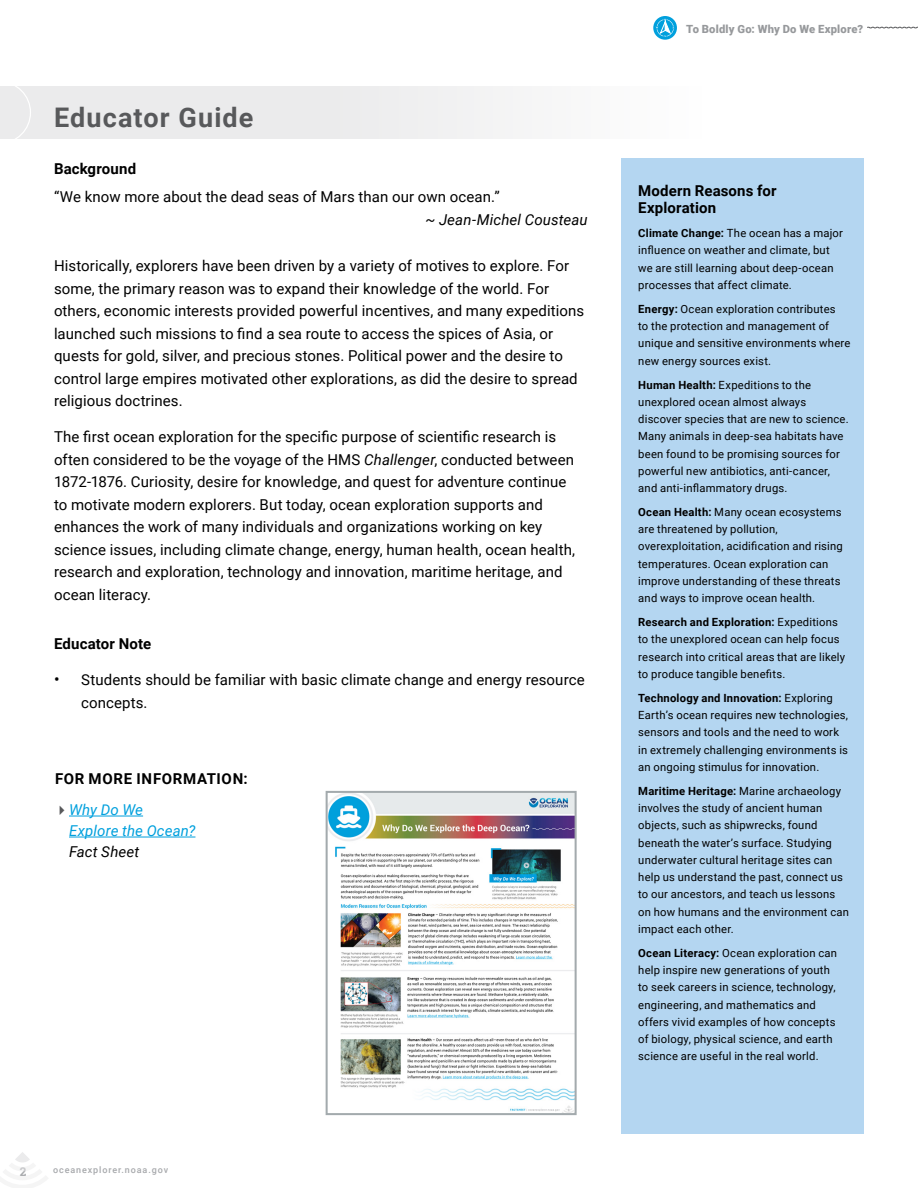
<style>
.page{position:relative;width:918px;height:1188px;background:#fff}
.page>*{position:absolute;margin:0;border:0;box-sizing:border-box;transform-origin:0 0}
.t1{font:700 27px "Roboto";letter-spacing:.04em;color:#58595b}
.t2{font:15px/22.5px "Roboto";letter-spacing:.005em;color:#000}
.t3{font:700 15px/17.2px "Roboto";letter-spacing:.01em;color:#000}
.t4{font:italic 15px/21px "Roboto";letter-spacing:.005em;color:#00a0dd}
.t5{font:italic 15px "Roboto";letter-spacing:.01em;color:#000}
.t6{font:700 15px "Roboto";letter-spacing:.05em;color:#000}
.t7{font:700 12px "Roboto Slab";color:#a7a9ac}
.t8{font:11.25px/17.2px "Roboto";letter-spacing:.02em;color:#000}
.t9{font:700 11.25px "Roboto";letter-spacing:.02em;color:#000}
.t10{font:900 11.25px "Roboto";letter-spacing:.015em;color:#97999c}
.t11{font:500 9px "Roboto";letter-spacing:.1em;color:#a7a9ac}
.s1{font-style:italic}
.s2{font-size:16.5px}
.s3{color:#58595b}
.s4{color:#000}
.s5{font-weight:700}
.s6{font-weight:400}
</style>
<div class="page">
<div style="left:621px;top:158px;width:243px;height:976px;background:#b4d6f1"></div>
<hr style="left:69px;top:816px;width:74px;height:1px;background:#00a0dd">
<hr style="left:69px;top:837px;width:126px;height:1px;background:#00a0dd">
<svg style="left:653px;top:16px;width:24px;height:24px"></svg>
<svg style="left:656px;top:19px;width:18px;height:18px"></svg>
<svg style="left:867px;top:27px;width:51px;height:2px"></svg>
<div style="left:0;top:86px;width:702px;height:53px;background:linear-gradient(to right,#e6e6e7,#fafafa)"></div>
<svg style="left:15px;top:86px;width:16px;height:53px"></svg>
<img style="left:329px;top:794px;width:245px;height:318px">
<div style="left:326px;top:791px;width:251px;height:324px;border:2px solid #a3aaad"></div>
<svg style="left:325px;top:944px;width:252px;height:125px"></svg>
<svg style="left:15px;top:1152px;width:15px;height:10px"></svg>
<p class="t1" style="left:54px;top:99px;width:201px">Educator Guide</p>
<p class="t3" style="left:54px;top:159px;width:84px">Background</p>
<p class="t2" style="left:54px;top:185px;width:447px">“We know more about the dead seas of Mars than our own ocean.”</p>
<p class="t5" style="left:425px;top:209px;width:164px">~ Jean-Michel Cousteau</p>
<p class="t2" style="left:54px;top:254px;width:532px">Historically, explorers have been driven by a variety of motives to explore. For some, the primary reason was to expand their knowledge of the world. For others, economic interests provided powerful incentives, and many expeditions launched such missions to find a sea route to access the spices of Asia, or quests for gold, silver, and precious stones. Political power and the desire to control large empires motivated other explorations, as did the desire to spread</p>
<p class="t2" style="left:54px;top:389px;width:130px">religious doctrines.</p>
<p class="t2" style="left:54px;top:425px;width:522px">The first ocean exploration for the specific purpose of scientific research is often considered to be the voyage of the HMS <span class="s1">Challenger</span>, conducted between 1872-1876. Curiosity, desire for knowledge, and quest for adventure continue to motivate modern explorers. But today, ocean exploration supports and</p>
<p class="t2" style="left:54px;top:515px;width:490px">enhances the work of many individuals and organizations working on key</p>
<p class="t2" style="left:54px;top:538px;width:523px">science issues, including climate change, energy, human health, ocean health, research and exploration, technology and innovation, maritime heritage, and</p>
<p class="t2" style="left:54px;top:583px;width:99px">ocean literacy.</p>
<p class="t3" style="left:54px;top:635px;width:99px">Educator Note</p>
<p class="t2" style="left:81px;top:668px;width:505px;text-indent:-27px"><span class="s2">•</span> Students should be familiar with basic climate change and energy resource concepts.</p>
<p class="t6" style="left:55px;top:768px;width:194px">FOR MORE INFORMATION:</p>
<p class="t4" style="left:69px;top:799px;width:128px;text-indent:-15px"><span class="s3">✔</span>Why Do We<br>Explore the Ocean?<br><span class="s4">Fact Sheet</span></p>
<p class="t7" style="left:20px;top:1163px;width:8px">2</p>
<p class="t11" style="left:53px;top:1164px;width:117px">oceanexplorer.noaa.gov</p>
<p class="t10" style="left:686px;top:22px;width:178px">To Boldly Go: Why Do We Explore?</p>
<p class="t3" style="left:638px;top:181px;width:140px">Modern Reasons for<br>Exploration</p>
<p class="t8" style="left:638px;top:224px;width:206px"><span class="s5">Climate Change:</span> The ocean has a major</p>
<p class="t8" style="left:638px;top:241px;width:193px">influence on weather and climate, but</p>
<p class="t8" style="left:638px;top:259px;width:197px">we are still learning about deep-ocean processes that affect climate.</p>
<p class="t8" style="left:638px;top:300px;width:214px"><span class="s5">Energy:</span> Ocean exploration contributes<br>to the protection and management of unique and sensitive environments where new energy sources exist.</p>
<p class="t8" style="left:638px;top:375px;width:212px"><span class="s5">Human Health:</span> Expeditions to the unexplored ocean almost always discover species that are new to science.<br>Many animals in deep-sea habitats have been found to be promising sources for</p>
<p class="t8" style="left:638px;top:462px;width:193px">powerful new antibiotics, anti-cancer, and anti-inflammatory drugs.</p>
<p class="t8" style="left:638px;top:503px;width:205px"><span class="s5">Ocean Health:</span> Many ocean ecosystems</p>
<p class="t8" style="left:638px;top:520px;width:206px">are threatened by pollution, overexploitation, acidification and rising</p>
<p class="t8" style="left:638px;top:555px;width:204px">temperatures. Ocean exploration can improve understanding of these threats and ways to improve ocean health.</p>
<p class="t8" style="left:638px;top:613px;width:208px"><span class="s5">Research and Exploration:</span> Expeditions to the unexplored ocean can help focus research into critical areas that are likely</p>
<p class="t8" style="left:638px;top:665px;width:149px">to produce tangible benefits.</p>
<p class="t9" style="left:638px;top:690px;width:196px">Technology and Innovation: <span class="s6">Exploring</span></p>
<p class="t8" style="left:638px;top:706px;width:211px">Earth’s ocean requires new technologies,</p>
<p class="t8" style="left:638px;top:723px;width:211px">sensors and tools and the need to work in extremely challenging environments is an ongoing stimulus for innovation.</p>
<p class="t8" style="left:638px;top:782px;width:204px"><span class="s5">Maritime Heritage:</span> Marine archaeology involves the study of ancient human</p>
<p class="t8" style="left:638px;top:816px;width:181px">objects, such as shipwrecks, found</p>
<p class="t8" style="left:638px;top:834px;width:196px">beneath the water’s surface. Studying underwater cultural heritage sites can</p>
<p class="t8" style="left:638px;top:868px;width:206px">help us understand the past, connect us to our ancestors, and teach us lessons</p>
<p class="t8" style="left:638px;top:903px;width:212px">on how humans and the environment can impact each other.</p>
<p class="t8" style="left:638px;top:944px;width:200px"><span class="s5">Ocean Literacy:</span> Ocean exploration can help inspire new generations of youth</p>
<p class="t8" style="left:638px;top:978px;width:199px">to seek careers in science, technology, engineering, and mathematics and</p>
<p class="t8" style="left:638px;top:1013px;width:199px">offers vivid examples of how concepts</p>
<p class="t8" style="left:638px;top:1030px;width:196px">of biology, physical science, and earth</p>
<p class="t8" style="left:638px;top:1047px;width:182px">science are useful in the real world.</p>
</div>
